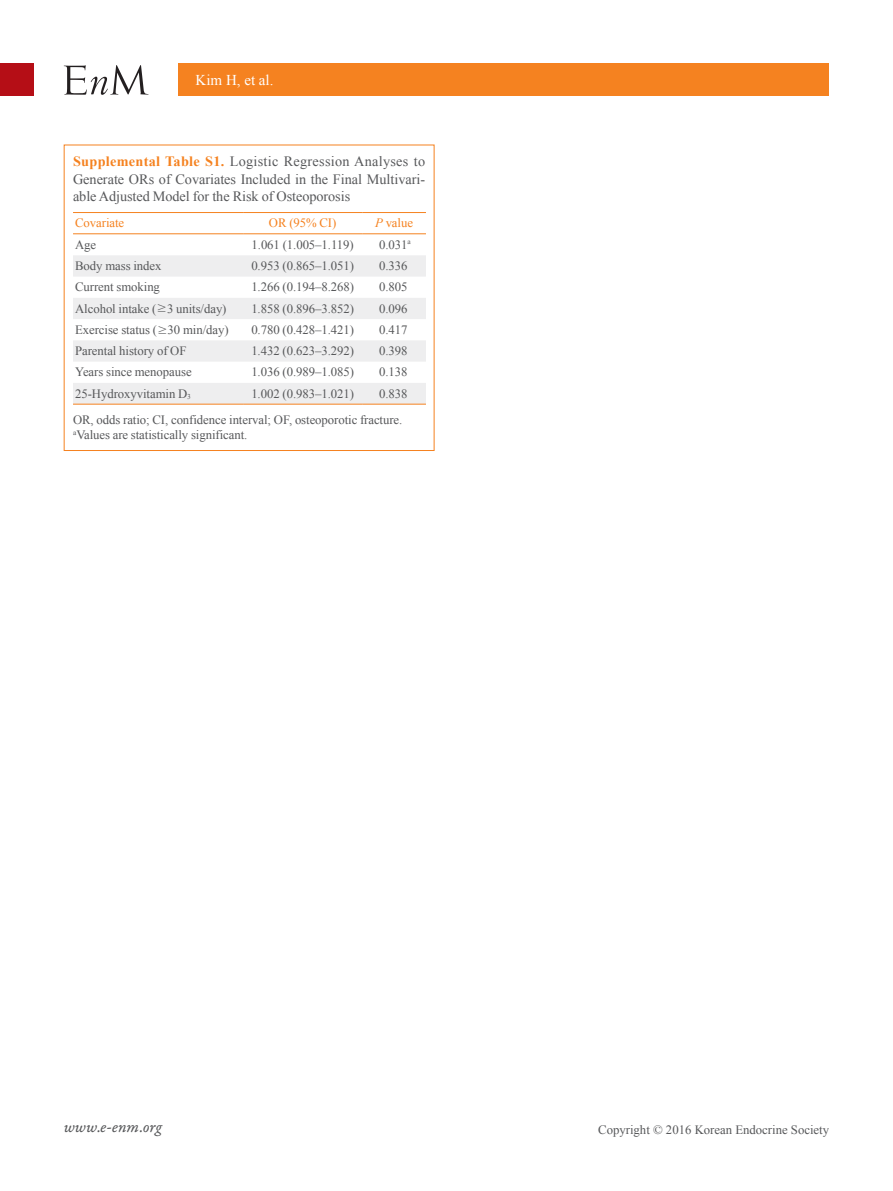
<style>
.page{position:relative;width:893px;height:1191px;background:#fff}
.page>*{position:absolute;margin:0;border:0;box-sizing:border-box;transform-origin:0 0}
.t1{font:16.5px "Garamond Premr Pro It Capt";color:#57585a}
.t2{font:15px "Times New Roman";color:#fff}
.표그림제목{font:14.25px/17.9px "Times New Roman";letter-spacing:-.005em;color:#57585a;text-align:justify}
.표본문{font:12.75px "Times New Roman";letter-spacing:-.005em;color:#57585a}
.표머리글{font:12.75px "Times New Roman";letter-spacing:-.005em;color:#f58220}
.s1{font-weight:700;color:#f58220}
.s2{font-style:italic}
.s3{font-family:"Dotum"}
.s4{font-size:7.5px}
</style>
<div class="page">
<div style="left:0;top:64px;width:34px;height:32px;background:#b50e16"></div>
<div style="left:179px;top:64px;width:650px;height:32px;background:#f58220"></div>
<svg style="left:64px;top:65px;width:85px;height:30px"></svg>
<svg style="left:73px;top:255px;width:353px;height:149px;fill:#eeeeef"></svg>
<hr style="left:73px;top:212px;width:170px;height:1px;background:#f58220">
<hr style="left:243px;top:212px;width:119px;height:1px;background:#f58220">
<hr style="left:362px;top:212px;width:64px;height:1px;background:#f58220">
<hr style="left:73px;top:233px;width:170px;height:1px;background:#f58220">
<hr style="left:243px;top:233px;width:119px;height:1px;background:#f58220">
<hr style="left:362px;top:233px;width:64px;height:1px;background:#f58220">
<hr style="left:73px;top:404px;width:170px;height:1px;background:#f58220">
<hr style="left:243px;top:404px;width:119px;height:1px;background:#f58220">
<hr style="left:362px;top:404px;width:64px;height:1px;background:#f58220">
<p class="t2" style="left:196px;top:70px;width:79px">Kim H, et al.</p>
<p class="표그림제목" style="left:73px;top:152px;width:354px"><span class="s1">Supplemental Table S1.</span> Logistic Regression Analyses to Generate ORs of Covariates Included in the Final Multivari&shy;able Adjusted Model for the Risk of Osteoporosis</p>
<p class="표머리글" style="left:75px;top:214px;width:51px">Covariate</p>
<p class="표머리글" style="left:269px;top:214px;width:69px">OR (95% CI)</p>
<p class="표머리글" style="left:375px;top:214px;width:39px"><span class="s2">P</span> value</p>
<p class="표본문" style="left:75px;top:236px;width:23px">Age</p>
<p class="표본문" style="left:252px;top:236px;width:104px">1.061 (1.005–1.119)</p>
<p class="표본문" style="left:379px;top:236px;width:33px">0.031<sup>a</sup></p>
<p class="표본문" style="left:75px;top:257px;width:88px">Body mass index</p>
<p class="표본문" style="left:251px;top:257px;width:104px">0.953 (0.865–1.051)</p>
<p class="표본문" style="left:379px;top:257px;width:30px">0.336</p>
<p class="표본문" style="left:75px;top:278px;width:86px">Current smoking</p>
<p class="표본문" style="left:251px;top:278px;width:104px">1.266 (0.194–8.268)</p>
<p class="표본문" style="left:379px;top:278px;width:30px">0.805</p>
<p class="표본문" style="left:75px;top:300px;width:153px">Alcohol intake (<span class="s3">≥</span>3 units/day)</p>
<p class="표본문" style="left:251px;top:300px;width:104px">1.858 (0.896–3.852)</p>
<p class="표본문" style="left:379px;top:300px;width:30px">0.096</p>
<p class="표본문" style="left:75px;top:321px;width:155px">Exercise status (<span class="s3">≥</span>30 min/day)</p>
<p class="표본문" style="left:251px;top:321px;width:104px">0.780 (0.428–1.421)</p>
<p class="표본문" style="left:379px;top:321px;width:30px">0.417</p>
<p class="표본문" style="left:75px;top:342px;width:113px">Parental history of OF</p>
<p class="표본문" style="left:251px;top:342px;width:104px">1.432 (0.623–3.292)</p>
<p class="표본문" style="left:379px;top:342px;width:30px">0.398</p>
<p class="표본문" style="left:75px;top:364px;width:118px">Years since menopause</p>
<p class="표본문" style="left:251px;top:364px;width:104px">1.036 (0.989–1.085)</p>
<p class="표본문" style="left:379px;top:364px;width:30px">0.138</p>
<p class="표본문" style="left:75px;top:385px;width:117px">25-Hydroxyvitamin D<span class="s4">3</span></p>
<p class="표본문" style="left:251px;top:385px;width:104px">1.002 (0.983–1.021)</p>
<p class="표본문" style="left:379px;top:385px;width:30px">0.838</p>
<p class="표본문" style="left:73px;top:411px;width:331px">OR, odds ratio; CI, confidence interval; OF, osteoporotic fracture.</p>
<p class="표본문" style="left:73px;top:426px;width:176px"><sup>a</sup>Values are statistically significant.</p>
<p class="t1" style="left:64px;top:1117px;width:100px">www.e-enm.org</p>
<p class="표본문" style="left:598px;top:1120px;width:233px">Copyright © 2016 Korean Endocrine Society</p>
</div>
